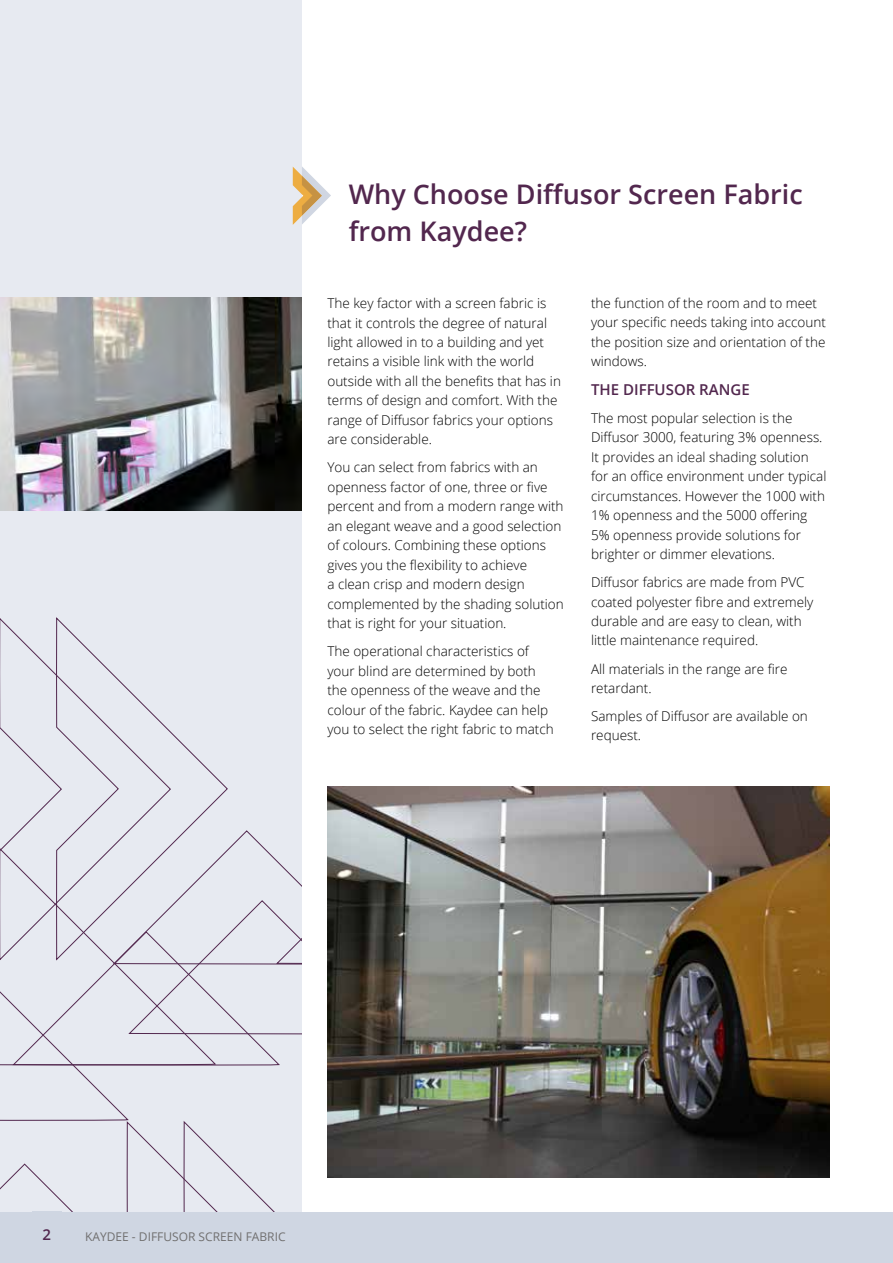
<style>
.page{position:relative;width:893px;height:1263px;background:#fff}
.page>*{position:absolute;margin:0;border:0;box-sizing:border-box;transform-origin:0 0}
.t1{font:600 27px/37.5px "Open Sans";color:#52274e}
.t2{font:600 15px "Open Sans";color:#52274e}
.t3{font:300 13.5px/19.5px "Open Sans";color:#000}
.t4{font:12px "Open Sans";color:#706f6f}
</style>
<div class="page">
<img style="left:327px;top:787px;width:502px;height:391px">
<div style="left:0;top:0;width:302px;height:1212px;background:#e7eaf1"></div>
<img style="left:0;top:298px;width:302px;height:212px">
<svg style="left:0;top:618px;width:56px;height:211px"></svg>
<svg style="left:56px;top:618px;width:172px;height:211px"></svg>
<svg style="left:0;top:829px;width:302px;height:383px"></svg>
<svg style="left:293px;top:167px;width:38px;height:58px"></svg>
<div style="left:0;top:1212px;width:893px;height:51px;background:#cfd6e2"></div>
<h1 class="t1" style="left:349px;top:174px;width:456px">Why Choose Diffusor Screen Fabric from Kaydee?</h1>
<p class="t3" style="left:327px;top:293px;width:235px">The key factor with a screen fabric is that it controls the degree of natural light allowed in to a building and yet retains a visible link with the world outside with all the benefits that has in terms of design and comfort. With the range of Diffusor fabrics your options are considerable.</p>
<p class="t3" style="left:327px;top:457px;width:238px">You can select from fabrics with an openness factor of one, three or five percent and from a modern range with an elegant weave and a good selection of colours. Combining these options gives you the flexibility to achieve<br>a clean crisp and modern design complemented by the shading solution that is right for your situation.</p>
<p class="t3" style="left:327px;top:641px;width:228px">The operational characteristics of your blind are determined by both the openness of the weave and the colour of the fabric. Kaydee can help you to select the right fabric to match</p>
<p class="t3" style="left:591px;top:293px;width:236px">the function of the room and to meet your specific needs taking into account the position size and orientation of the windows.</p>
<p class="t2" style="left:591px;top:379px;width:160px">THE DIFFUSOR RANGE</p>
<p class="t3" style="left:591px;top:407px;width:237px">The most popular selection is the Diffusor 3000, featuring 3% openness.<br>It provides an ideal shading solution for an office environment under typical circumstances. However the 1000 with 1% openness and the 5000 offering 5% openness provide solutions for brighter or dimmer elevations.</p>
<p class="t3" style="left:591px;top:572px;width:224px">Diffusor fabrics are made from PVC coated polyester fibre and extremely durable and are easy to clean, with little maintenance required.</p>
<p class="t3" style="left:591px;top:658px;width:198px">All materials in the range are fire retardant.</p>
<p class="t3" style="left:591px;top:706px;width:218px">Samples of Diffusor are available on request.</p>
<p class="t2" style="left:42px;top:1225px;width:10px">2</p>
<p class="t4" style="left:85px;top:1229px;width:202px">KAYDEE - DIFFUSOR SCREEN FABRIC</p>
</div>
